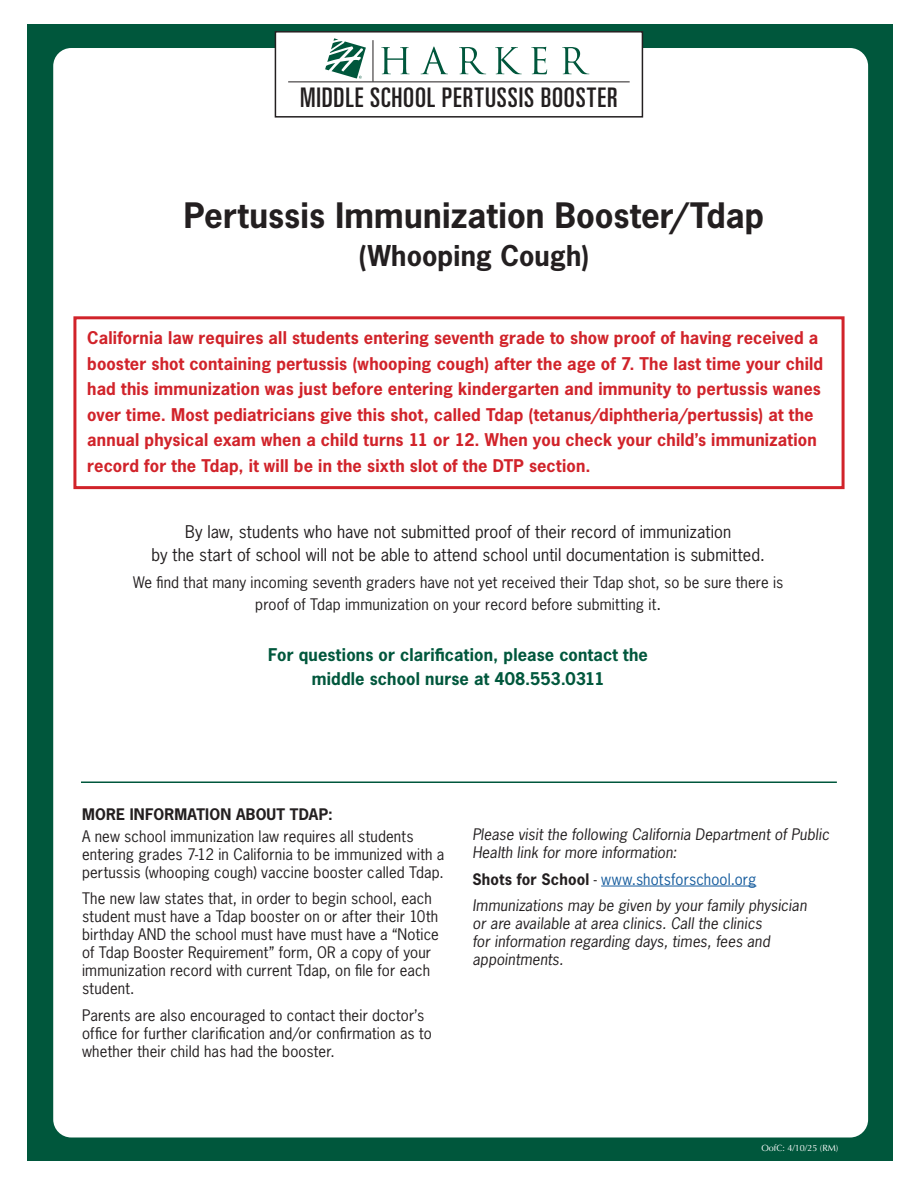
<style>
.page{position:relative;width:918px;height:1188px;background:#fff}
.page>*{position:absolute;margin:0;border:0;box-sizing:border-box;transform-origin:0 0}
.Bullet_List{font:700 33px "News Gothic Std";letter-spacing:.005em;color:#231f20}
.Heading{font:ultra-condensed 27px "Univers LT Std";letter-spacing:.03em;color:#231f20}
.Bullet_List-2{font:700 27px "News Gothic Std";letter-spacing:.005em;color:#231f20}
.Handbook_Text{font:700 16.5px/25.5px "News Gothic Std";letter-spacing:.01em;color:#d1232a}
.Handbook_Text-2{font:16.5px/22.5px "News Gothic Std";letter-spacing:.005em;color:#231f20;text-align:center}
.Handbook_Text-3{font:700 16.5px/24px "News Gothic Std";letter-spacing:.01em;color:#00573c;text-align:center}
.Handbook_Text-4{font:15px/18px "News Gothic Std";letter-spacing:.01em;color:#231f20}
.Handbook_Text-5{font:italic 15px/18px "News Gothic Std";letter-spacing:.01em;color:#231f20}
.Handbook_Text-6{font:15px "News Gothic Std";letter-spacing:.01em;color:#175d9e}
.SubHeadings{font:700 15px "News Gothic Std";letter-spacing:.015em;color:#231f20}
.t1{font:9px "Optima";color:#fff}
.s1{font-size:16.5px}
.s2{font-weight:700;color:#231f20}
.s3{color:#231f20}
</style>
<div class="page">
<div style="left:27px;top:24px;width:866px;height:1137px;background:#00573c"></div>
<div style="left:53px;top:48px;width:815px;height:1090px;background:#fff;border-radius:18px"></div>
<div style="left:275px;top:32px;width:367px;height:85px;background:#fff"></div>
<div style="left:275px;top:31px;width:368px;height:87px;border:2px solid #231f20"></div>
<hr style="left:288px;top:82px;width:342px;height:1px;background:#231f20">
<hr style="left:373px;top:40px;width:1px;height:42px;background:#231f20">
<svg style="left:381px;top:47px;width:208px;height:27px"></svg>
<svg style="left:325px;top:38px;width:41px;height:41px"></svg>
<hr style="left:81px;top:781px;width:756px;height:2px;background:#00573c">
<div style="left:73px;top:316px;width:772px;height:173px;border:3px solid #d1232a"></div>
<hr style="left:601px;top:886px;width:155px;height:1px;background:#175d9e">
<p class="Heading" style="left:300px;top:82px;width:319px">MIDDLE SCHOOL PERTUSSIS BOOSTER</p>
<p class="Bullet_List" style="left:184px;top:194px;width:582px">Pertussis Immunization Booster/Tdap</p>
<p class="Bullet_List-2" style="left:359px;top:238px;width:232px">(Whooping Cough)</p>
<p class="Handbook_Text" style="left:87px;top:325px;width:737px">California law requires all students entering seventh grade to show proof of having received a booster shot containing pertussis (whooping cough) after the age of 7. The last time your child had this immunization was just before entering kindergarten and immunity to pertussis wanes over time. Most pediatricians give this shot, called Tdap (tetanus/diphtheria/pertussis) at the annual physical exam when a child turns 11 or 12. When you check your child’s immunization record for the Tdap, it will be in the sixth slot of the DTP section.</p>
<p class="Handbook_Text-2" style="left:152px;top:521px;width:615px">By law, students who have not submitted proof of their record of immunization<br>by the start of school will not be able to attend school until documentation is submitted.</p>
<p class="Handbook_Text-4" style="left:133px;top:571px;width:652px;line-height:22.5px;text-align:center">We find that many incoming seventh graders have not yet received their Tdap shot, so be sure there is proof of Tdap immunization on your record before submitting it<span class="s1">.</span></p>
<p class="Handbook_Text-3" style="left:268px;top:643px;width:381px">For questions or clarification, please contact the middle school nurse at 408.553.0311</p>
<p class="SubHeadings" style="left:82px;top:805px;width:252px">MORE INFORMATION ABOUT TDAP:</p>
<p class="Handbook_Text-4" style="left:82px;top:827px;width:364px">A new school immunization law requires all students entering grades 7-12 in California to be immunized with a pertussis (whooping cough) vaccine booster called Tdap.</p>
<p class="Handbook_Text-4" style="left:82px;top:889px;width:358px">The new law states that, in order to begin school, each student must have a Tdap booster on or after their 10th birthday AND the school must have must have a “Notice of Tdap Booster Requirement” form, OR a copy of your immunization record with current Tdap, on file for each student.</p>
<p class="Handbook_Text-4" style="left:82px;top:1006px;width:351px">Parents are also encouraged to contact their doctor’s office for further clarification and/or confirmation as to whether their child has had the booster.</p>
<p class="Handbook_Text-5" style="left:472px;top:826px;width:358px">Please visit the following California Department of Public<br>Health link for more information:</p>
<p class="Handbook_Text-6" style="left:472px;top:869px;width:285px"><span class="s2">Shots for School</span> <span class="s3">-</span> www.shotsforschool.org</p>
<p class="Handbook_Text-5" style="left:472px;top:897px;width:336px">Immunizations may be given by your family physician or are available at area clinics. Call the clinics<br>for information regarding days, times, fees and appointments.</p>
<p class="t1" style="left:761px;top:1143px;width:79px">OofC: 4/10/25 (RM)</p>
</div>
